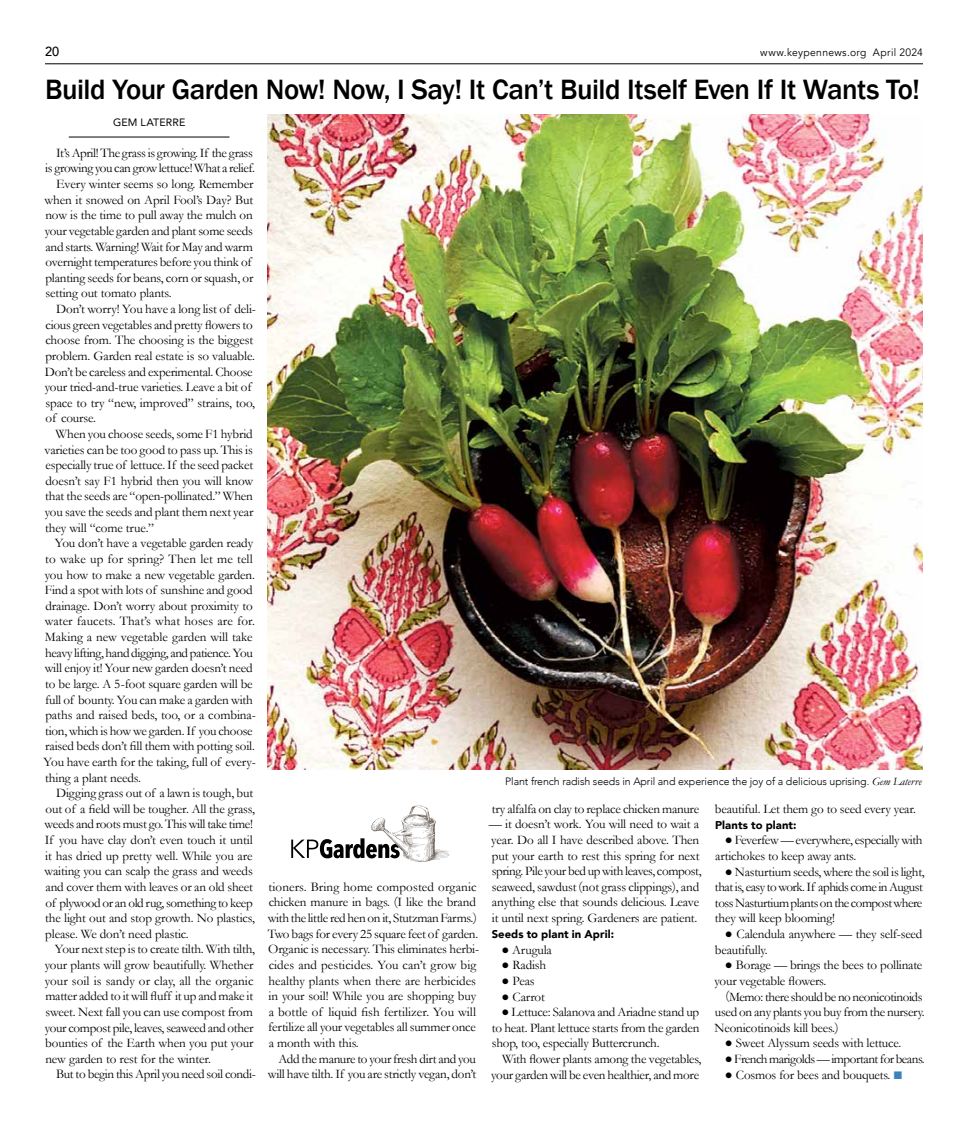
<style>
.page{position:relative;width:968px;height:1125px;background:#fff}
.page>*{position:absolute;margin:0;border:0;box-sizing:border-box;transform-origin:0 0}
.t1{font:500 28.75px "Franklin Gothic";letter-spacing:-.015em;color:#000}
.t2{font:13.12px/15.6px "Garamond";letter-spacing:-.01em;color:#000}
.t3{font:13.12px/15.6px "Garamond";letter-spacing:-.035em;color:#000}
.t4{font:13.12px "Garamond";letter-spacing:-.03em;color:#000}
.t5{font:13.12px "Garamond";letter-spacing:.01em;color:#000}
.t6{font:500 13.12px "Avenir";color:#000}
.t7{font:900 11.25px "Avenir";letter-spacing:.005em;color:#000}
.t8{font:300 10.62px "Avenir";letter-spacing:-.01em;color:#000}
.t9{font:10.62px "Avenir";letter-spacing:.035em;color:#000}
.t10{font:10.62px "Avenir";letter-spacing:.01em;color:#000}
.s1{font-family:"Garamond";font-weight:400;font-style:italic;font-size:11.25px}
.s2{font-family:"Arial"}
.s3{color:#3d81bd}
</style>
<div class="page">
<hr style="left:45px;top:64px;width:877px;height:1px;background:#000">
<hr style="left:69px;top:137px;width:160px;height:1px;background:#000">
<img style="left:267px;top:115px;width:655px;height:655px">
<svg style="left:291px;top:805px;width:158px;height:57px"></svg>
<p class="t6" style="left:45px;top:40px;width:16px">20</p>
<p class="t9" style="left:760px;top:46px;width:164px">www.keypennews.org April 2024</p>
<h1 class="t1" style="left:45px;top:72px;width:876px">Build Your Garden Now! Now, I Say! It Can’t Build Itself Even If It Wants To!</h1>
<p class="t10" style="left:113px;top:113px;width:74px">GEM LATERRE</p>
<p class="t4" style="left:56px;top:144px;width:198px">It’s April! The grass is growing. If the grass</p>
<p class="t4" style="left:45px;top:160px;width:211px">is growing you can grow lettuce! What a relief.</p>
<p class="t2" style="left:56px;top:176px;width:199px">Every winter seems so long. Remember</p>
<p class="t2" style="left:45px;top:191px;width:210px">when it snowed on April Fool’s Day? But</p>
<p class="t2" style="left:45px;top:207px;width:209px">now is the time to pull away the mulch on</p>
<p class="t2" style="left:45px;top:223px;width:209px">your vegetable garden and plant some seeds</p>
<p class="t2" style="left:45px;top:238px;width:209px">and starts. Warning! Wait for May and warm</p>
<p class="t2" style="left:45px;top:254px;width:208px">overnight temperatures before you think of</p>
<p class="t2" style="left:45px;top:270px;width:209px">planting seeds for beans, corn or squash, or</p>
<p class="t2" style="left:45px;top:285px;width:128px">setting out tomato plants.</p>
<p class="t2" style="left:56px;top:301px;width:201px">Don’t worry! You have a long list of deli-</p>
<p class="t2" style="left:45px;top:316px;width:209px">cious green vegetables and pretty flowers to</p>
<p class="t2" style="left:45px;top:332px;width:209px">choose from. The choosing is the biggest</p>
<p class="t2" style="left:45px;top:348px;width:211px">problem. Garden real estate is so valuable.</p>
<p class="t2" style="left:45px;top:363px;width:209px">Don’t be careless and experimental. Choose</p>
<p class="t2" style="left:45px;top:379px;width:208px">your tried-and-true varieties. Leave a bit of</p>
<p class="t2" style="left:45px;top:395px;width:211px">space to try “new, improved” strains, too,</p>
<p class="t2" style="left:45px;top:410px;width:52px">of course.</p>
<p class="t2" style="left:56px;top:426px;width:199px">When you choose seeds, some F1 hybrid</p>
<p class="t2" style="left:45px;top:441px;width:210px">varieties can be too good to pass up. This is</p>
<p class="t2" style="left:45px;top:457px;width:209px">especially true of lettuce. If the seed packet</p>
<p class="t2" style="left:45px;top:473px;width:209px">doesn’t say F1 hybrid then you will know</p>
<p class="t2" style="left:45px;top:488px;width:209px">that the seeds are “open-pollinated.” When</p>
<p class="t2" style="left:45px;top:504px;width:210px">you save the seeds and plant them next year</p>
<p class="t2" style="left:45px;top:519px;width:110px">they will “come true.”</p>
<p class="t2" style="left:55px;top:535px;width:200px">You don’t have a vegetable garden ready</p>
<p class="t5" style="left:45px;top:550px;width:209px">to wake up for spring? Then let me tell</p>
<p class="t2" style="left:45px;top:566px;width:212px">you how to make a new vegetable garden.</p>
<p class="t2" style="left:45px;top:582px;width:209px">Find a spot with lots of sunshine and good</p>
<p class="t2" style="left:46px;top:598px;width:209px">drainage. Don’t worry about proximity to</p>
<p class="t5" style="left:45px;top:612px;width:212px">water faucets. That’s what hoses are for.</p>
<p class="t2" style="left:45px;top:629px;width:209px">Making a new vegetable garden will take</p>
<p class="t4" style="left:45px;top:644px;width:209px">heavy lifting, hand digging, and patience. You</p>
<p class="t2" style="left:45px;top:660px;width:210px">will enjoy it! Your new garden doesn’t need</p>
<p class="t2" style="left:45px;top:676px;width:209px">to be large. A 5-foot square garden will be</p>
<p class="t2" style="left:45px;top:691px;width:209px">full of bounty. You can make a garden with</p>
<p class="t2" style="left:45px;top:707px;width:212px">paths and raised beds, too, or a combina-</p>
<p class="t2" style="left:45px;top:723px;width:209px">tion, which is how we garden. If you choose</p>
<p class="t2" style="left:45px;top:738px;width:211px">raised beds don’t fill them with potting soil.</p>
<p class="t2" style="left:44px;top:754px;width:214px">You have earth for the taking, full of every-</p>
<p class="t2" style="left:45px;top:769px;width:97px">thing a plant needs.</p>
<p class="t2" style="left:56px;top:785px;width:198px">Digging grass out of a lawn is tough, but</p>
<p class="t2" style="left:45px;top:801px;width:211px">out of a field will be tougher. All the grass,</p>
<p class="t2" style="left:45px;top:816px;width:210px">weeds and roots must go. This will take time!</p>
<p class="t2" style="left:45px;top:832px;width:209px">If you have clay don’t even touch it until</p>
<p class="t2" style="left:45px;top:847px;width:209px">it has dried up pretty well. While you are</p>
<p class="t2" style="left:45px;top:863px;width:210px">waiting you can scalp the grass and weeds</p>
<p class="t2" style="left:45px;top:879px;width:209px">and cover them with leaves or an old sheet</p>
<p class="t4" style="left:45px;top:894px;width:209px">of plywood or an old rug, something to keep</p>
<p class="t2" style="left:45px;top:910px;width:211px">the light out and stop growth. No plastics,</p>
<p class="t2" style="left:45px;top:926px;width:145px">please. We don’t need plastic.</p>
<p class="t2" style="left:55px;top:941px;width:202px">Your next step is to create tilth. With tilth,</p>
<p class="t2" style="left:45px;top:957px;width:210px">your plants will grow beautifully. Whether</p>
<p class="t2" style="left:45px;top:972px;width:210px">your soil is sandy or clay, all the organic</p>
<p class="t2" style="left:45px;top:988px;width:209px">matter added to it will fluff it up and make it</p>
<p class="t2" style="left:45px;top:1004px;width:209px">sweet. Next fall you can use compost from</p>
<p class="t2" style="left:45px;top:1019px;width:210px">your compost pile, leaves, seaweed and other</p>
<p class="t2" style="left:45px;top:1035px;width:210px">bounties of the Earth when you put your</p>
<p class="t2" style="left:45px;top:1050px;width:167px">new garden to rest for the winter.</p>
<p class="t2" style="left:56px;top:1066px;width:201px">But to begin this April you need soil condi-</p>
<p class="t2" style="left:268px;top:879px;width:213px">tioners. Bring home composted organic chicken manure in bags. (I like the brand with the little red hen on it, Stutzman Farms.)<br>Two bags for every 25 square feet of garden.<br>Organic is necessary. This eliminates herbi&shy;cides and pesticides. You can’t grow big healthy plants when there are herbicides in your soil! While you are shopping buy a bottle of liquid fish fertilizer. You will fertilize all your vegetables all summer once a month with this.</p>
<p class="t2" style="left:268px;top:1050px;width:210px;text-align:right">Add the manure to your fresh dirt and you will have tilth. If you are strictly vegan, don’t</p>
<p class="t8" style="left:505px;top:775px;width:418px">Plant french radish seeds in April and experience the joy of a delicious uprising. <span class="s1">Gem Laterre</span></p>
<p class="t2" style="left:491px;top:800px;width:209px">try alfalfa on clay to replace chicken manure</p>
<p class="t2" style="left:489px;top:816px;width:214px">— it doesn’t work. You will need to wait a year. Do all I have described above. Then put your earth to rest this spring for next spring. Pile your bed up with leaves, compost, seaweed, sawdust (not grass clippings), and anything else that sounds delicious. Leave it until next spring. Gardeners are patient.</p>
<p class="t7" style="left:492px;top:925px;width:124px">Seeds to plant in April:</p>
<p class="t2" style="left:501px;top:941px;width:52px"><span class="s2">●</span> Arugula</p>
<p class="t2" style="left:501px;top:957px;width:46px"><span class="s2">●</span> Radish</p>
<p class="t2" style="left:501px;top:973px;width:35px"><span class="s2">●</span> Peas</p>
<p class="t2" style="left:501px;top:988px;width:45px"><span class="s2">●</span> Carrot</p>
<p class="t2" style="left:492px;top:1004px;width:209px;text-align:justify;text-indent:10px"><span class="s2">●</span> Lettuce: Salanova and Ariadne stand up to heat. Plant lettuce starts from the garden shop, too, especially Buttercrunch.</p>
<p class="t2" style="left:491px;top:1051px;width:212px;text-align:right">With flower plants among the vegetables, your garden will be even healthier, and more</p>
<p class="t2" style="left:715px;top:801px;width:202px">beautiful. Let them go to seed every year.</p>
<p class="t7" style="left:715px;top:815px;width:83px">Plants to plant:</p>
<p class="t2" style="left:715px;top:832px;width:209px;text-indent:9px"><span class="s2">●</span> Feverfew — everywhere, especially with artichokes to keep away ants.</p>
<p class="t3" style="left:715px;top:863px;width:211px;text-indent:10px"><span class="s2">●</span> Nasturtium seeds, where the soil is light, that is, easy to work. If aphids come in August toss Nasturtium plants on the compost where they will keep blooming!</p>
<p class="t2" style="left:715px;top:926px;width:209px;text-indent:10px"><span class="s2">●</span> Calendula anywhere — they self-seed beautifully.</p>
<p class="t2" style="left:714px;top:957px;width:209px;text-indent:10px"><span class="s2">●</span> Borage — brings the bees to pollinate your vegetable flowers.</p>
<p class="t2" style="left:714px;top:988px;width:212px;text-indent:11px">(Memo: there should be no neonicotinoids used on any plants you buy from the nursery.<br>Neonicotinoids kill bees.)</p>
<p class="t2" style="left:724px;top:1035px;width:178px"><span class="s2">●</span> Sweet Alyssum seeds with lettuce.</p>
<p class="t3" style="left:724px;top:1051px;width:201px"><span class="s2">●</span> French marigolds — important for beans.</p>
<p class="t2" style="left:724px;top:1066px;width:180px"><span class="s2">●</span> Cosmos for bees and bouquets. <span class="s3">■</span></p>
</div>
